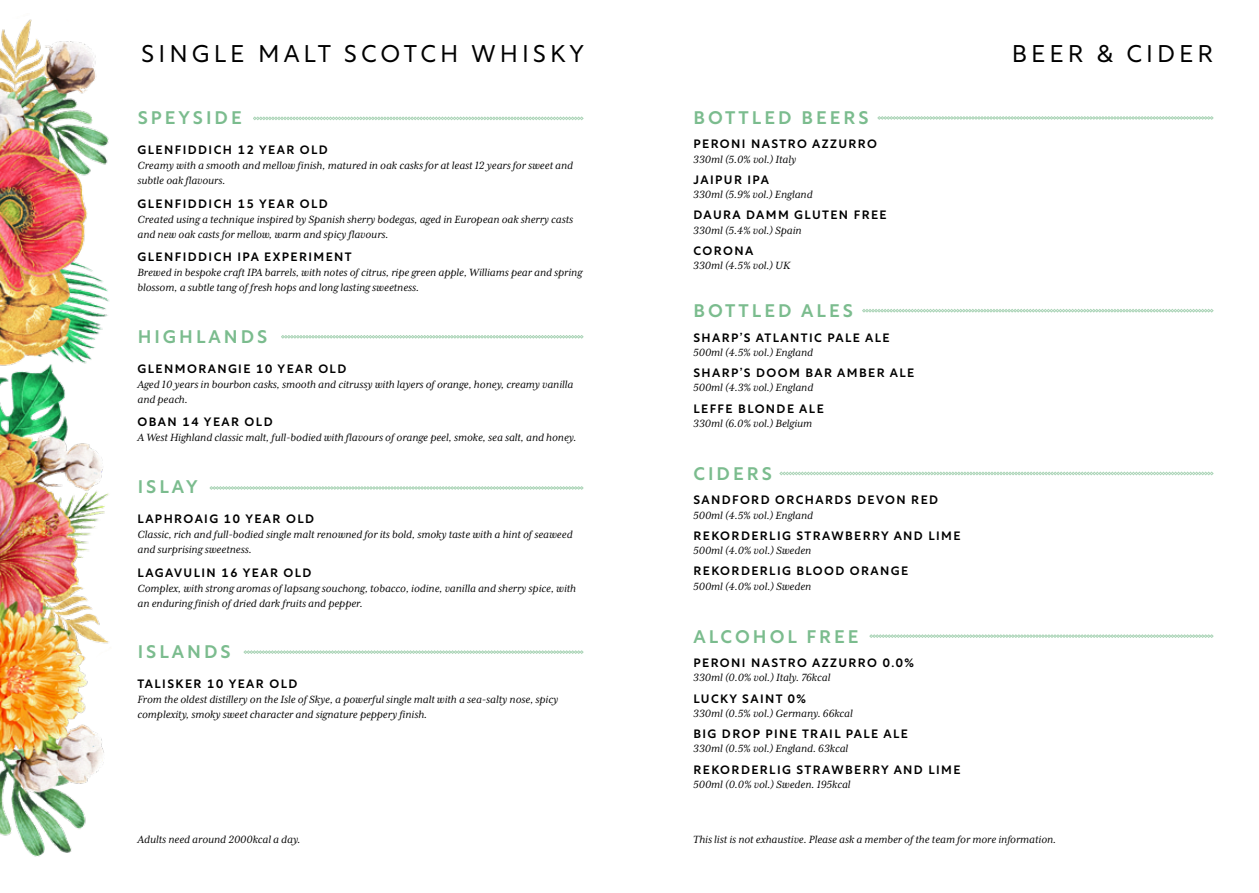
<style>
.page{position:relative;width:1259px;height:893px;background:#fff}
.page>*{position:absolute;margin:0;border:0;box-sizing:border-box;transform-origin:0 0}
.t1{font:300 24px "Rustica";letter-spacing:.17em;color:#000}
.t2{font:500 18px "Rustica";letter-spacing:.17em;color:#7bbc8e}
.t3{font:italic 12px/15px "Mrs Eaves XL Serif OT";color:#000}
.t4{font:500 12px "Rustica";letter-spacing:.12em;color:#000}
</style>
<div class="page">
<svg style="left:877px;top:116px;width:336px;height:4px"></svg>
<svg style="left:862px;top:309px;width:351px;height:3px"></svg>
<svg style="left:869px;top:634px;width:344px;height:4px"></svg>
<svg style="left:779px;top:472px;width:434px;height:3px"></svg>
<svg style="left:253px;top:117px;width:330px;height:3px"></svg>
<svg style="left:281px;top:335px;width:302px;height:3px"></svg>
<svg style="left:210px;top:486px;width:373px;height:4px"></svg>
<svg style="left:244px;top:650px;width:339px;height:4px"></svg>
<img style="left:0;top:19px;width:109px;height:838px">
<h1 class="t1" style="left:141px;top:33px;width:444px">SINGLE MALT SCOTCH WHISKY</h1>
<h1 class="t1" style="left:1011px;top:33px;width:203px">BEER &amp; CIDER</h1>
<h2 class="t2" style="left:138px;top:102px;width:106px">SPEYSIDE</h2>
<p class="t4" style="left:138px;top:140px;width:192px">GLENFIDDICH 12 YEAR OLD</p>
<p class="t3" style="left:137px;top:158px;width:437px">Creamy with a smooth and mellow finish, matured in oak casks for at least 12 years for sweet and subtle oak flavours.</p>
<p class="t4" style="left:138px;top:193px;width:192px">GLENFIDDICH 15 YEAR OLD</p>
<p class="t3" style="left:137px;top:212px;width:437px">Created using a technique inspired by Spanish sherry bodegas, aged in European oak sherry casts and new oak casts for mellow, warm and spicy flavours.</p>
<p class="t4" style="left:138px;top:247px;width:216px">GLENFIDDICH IPA EXPERIMENT</p>
<p class="t3" style="left:137px;top:265px;width:446px">Brewed in bespoke craft IPA barrels, with notes of citrus, ripe green apple, Williams pear and spring blossom, a subtle tang of fresh hops and long lasting sweetness.</p>
<h2 class="t2" style="left:138px;top:321px;width:131px">HIGHLANDS</h2>
<p class="t4" style="left:138px;top:358px;width:210px">GLENMORANGIE 10 YEAR OLD</p>
<p class="t3" style="left:137px;top:377px;width:437px">Aged 10 years in bourbon casks, smooth and citrussy with layers of orange, honey, creamy vanilla and peach.</p>
<p class="t4" style="left:138px;top:412px;width:136px">OBAN 14 YEAR OLD</p>
<p class="t3" style="left:137px;top:430px;width:440px">A West Highland classic malt, full-bodied with flavours of orange peel, smoke, sea salt, and honey.</p>
<h2 class="t2" style="left:138px;top:471px;width:61px">ISLAY</h2>
<p class="t4" style="left:138px;top:508px;width:178px">LAPHROAIG 10 YEAR OLD</p>
<p class="t3" style="left:137px;top:527px;width:436px">Classic, rich and full-bodied single malt renowned for its bold, smoky taste with a hint of seaweed and surprising sweetness.</p>
<p class="t4" style="left:138px;top:562px;width:175px">LAGAVULIN 16 YEAR OLD</p>
<p class="t3" style="left:137px;top:581px;width:440px">Complex, with strong aromas of lapsang souchong, tobacco, iodine, vanilla and sherry spice, with an enduring finish of dried dark fruits and pepper.</p>
<h2 class="t2" style="left:138px;top:636px;width:95px">ISLANDS</h2>
<p class="t4" style="left:138px;top:673px;width:161px">TALISKER 10 YEAR OLD</p>
<p class="t3" style="left:137px;top:692px;width:422px">From the oldest distillery on the Isle of Skye, a powerful single malt with a sea-salty nose, spicy complexity, smoky sweet character and signature peppery finish.</p>
<h2 class="t2" style="left:693px;top:102px;width:177px">BOTTLED BEERS</h2>
<p class="t4" style="left:693px;top:134px;width:185px">PERONI NASTRO AZZURRO</p>
<p class="t3" style="left:693px;top:152px;width:104px">330ml (5.0% vol.) Italy</p>
<p class="t4" style="left:693px;top:169px;width:77px">JAIPUR IPA</p>
<p class="t3" style="left:693px;top:187px;width:121px">330ml (5.9% vol.) England</p>
<p class="t4" style="left:693px;top:205px;width:195px">DAURA DAMM GLUTEN FREE</p>
<p class="t3" style="left:693px;top:223px;width:110px">330ml (5.4% vol.) Spain</p>
<p class="t4" style="left:693px;top:240px;width:61px">CORONA</p>
<p class="t3" style="left:693px;top:258px;width:99px">330ml (4.5% vol.) UK</p>
<h2 class="t2" style="left:693px;top:295px;width:161px">BOTTLED ALES</h2>
<p class="t4" style="left:693px;top:327px;width:198px">SHARP’S ATLANTIC PALE ALE</p>
<p class="t3" style="left:693px;top:345px;width:121px">500ml (4.5% vol.) England</p>
<p class="t4" style="left:693px;top:362px;width:222px">SHARP’S DOOM BAR AMBER ALE</p>
<p class="t3" style="left:693px;top:380px;width:121px">500ml (4.3% vol.) England</p>
<p class="t4" style="left:693px;top:398px;width:132px">LEFFE BLONDE ALE</p>
<p class="t3" style="left:693px;top:416px;width:120px">330ml (6.0% vol.) Belgium</p>
<h2 class="t2" style="left:693px;top:458px;width:80px">CIDERS</h2>
<p class="t4" style="left:693px;top:490px;width:246px">SANDFORD ORCHARDS DEVON RED</p>
<p class="t3" style="left:693px;top:508px;width:121px">500ml (4.5% vol.) England</p>
<p class="t4" style="left:693px;top:525px;width:269px">REKORDERLIG STRAWBERRY AND LIME</p>
<p class="t3" style="left:693px;top:543px;width:120px">500ml (4.0% vol.) Sweden</p>
<p class="t4" style="left:693px;top:561px;width:216px">REKORDERLIG BLOOD ORANGE</p>
<p class="t3" style="left:693px;top:579px;width:120px">500ml (4.0% vol.) Sweden</p>
<h2 class="t2" style="left:693px;top:620px;width:167px">ALCOHOL FREE</h2>
<p class="t4" style="left:693px;top:652px;width:222px">PERONI NASTRO AZZURRO 0.0%</p>
<p class="t3" style="left:693px;top:670px;width:138px">330ml (0.0% vol.) Italy. 76kcal</p>
<p class="t4" style="left:693px;top:688px;width:114px">LUCKY SAINT 0%</p>
<p class="t3" style="left:693px;top:706px;width:161px">330ml (0.5% vol.) Germany. 66kcal</p>
<p class="t4" style="left:693px;top:723px;width:216px">BIG DROP PINE TRAIL PALE ALE</p>
<p class="t3" style="left:693px;top:741px;width:156px">330ml (0.5% vol.) England. 63kcal</p>
<p class="t4" style="left:693px;top:759px;width:269px">REKORDERLIG STRAWBERRY AND LIME</p>
<p class="t3" style="left:693px;top:777px;width:159px">500ml (0.0% vol.) Sweden. 195kcal</p>
<p class="t3" style="left:137px;top:832px;width:165px">Adults need around 2000kcal a day.</p>
<p class="t3" style="left:693px;top:832px;width:364px">This list is not exhaustive. Please ask a member of the team for more information.</p>
</div>
